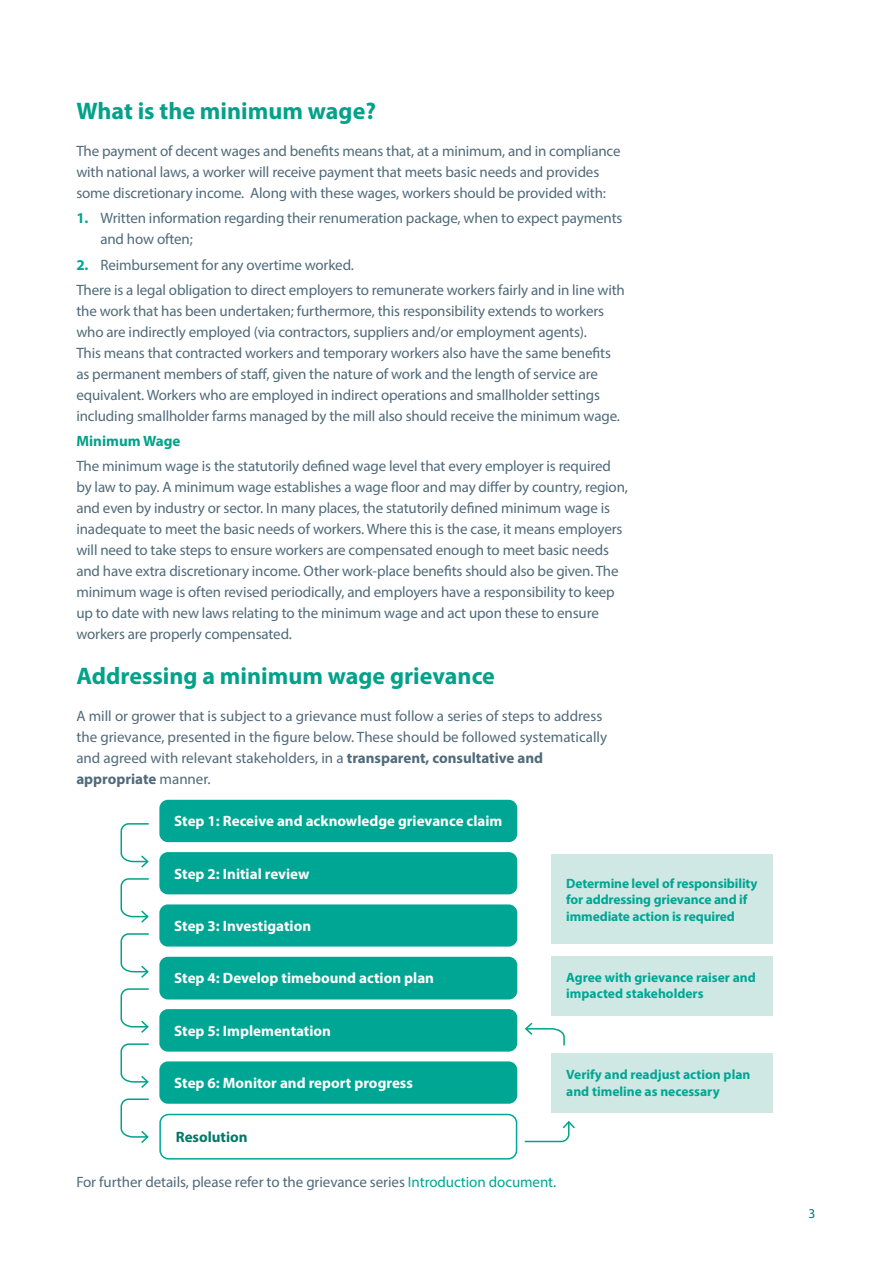
<style>
.page{position:relative;width:893px;height:1263px;background:#fff}
.page>*{position:absolute;margin:0;border:0;box-sizing:border-box;transform-origin:0 0}
.Heading__16pt{font:700 24px "Myriad Pro";color:#00a289}
.Main_Text__10pt{font:15px/21px "Myriad Pro";letter-spacing:-.01em;color:#506a7a}
.Box_Text__White{font:700 15px "Myriad Pro";color:#fff}
.Subtitle__10pt{font:700 15px "Myriad Pro";color:#00a289}
.Box_Text__White-2{font:700 15px "Myriad Pro";color:#007968}
.Diagram_Text{font:700 13.5px/16.5px "Myriad Pro";letter-spacing:-.005em;color:#00a694}
.t1{font:13.5px "Myriad Pro";color:#007968}
.s1{font-weight:700;color:#00a694}
.s2{font-weight:700}
.s3{color:#00a694}
</style>
<div class="page">
<div style="left:159px;top:800px;width:358px;height:42px;background:#00a694;border-radius:9px"></div>
<div style="left:159px;top:852px;width:358px;height:42px;background:#00a694;border-radius:9px"></div>
<div style="left:159px;top:904px;width:358px;height:42px;background:#00a694;border-radius:9px"></div>
<div style="left:159px;top:957px;width:358px;height:42px;background:#00a694;border-radius:9px"></div>
<div style="left:159px;top:1009px;width:358px;height:42px;background:#00a694;border-radius:9px"></div>
<div style="left:159px;top:1061px;width:358px;height:43px;background:#00a694;border-radius:9px"></div>
<div style="left:159px;top:1114px;width:358px;height:45px;border:2px solid #00a694;border-radius:9px"></div>
<div style="left:551px;top:855px;width:221px;height:89px;background:#d0e8e4"></div>
<div style="left:551px;top:957px;width:221px;height:59px;background:#d0e8e4"></div>
<div style="left:551px;top:1053px;width:221px;height:59px;background:#d0e8e4"></div>
<svg style="left:120px;top:823px;width:29px;height:45px"></svg>
<svg style="left:120px;top:878px;width:29px;height:45px"></svg>
<svg style="left:120px;top:933px;width:29px;height:45px"></svg>
<svg style="left:120px;top:988px;width:29px;height:45px"></svg>
<svg style="left:120px;top:1043px;width:29px;height:45px"></svg>
<svg style="left:120px;top:1098px;width:29px;height:45px"></svg>
<svg style="left:524px;top:1120px;width:51px;height:23px"></svg>
<svg style="left:524px;top:1022px;width:41px;height:24px"></svg>
<p class="Heading__16pt" style="left:76px;top:96px;width:301px">What is the minimum wage?</p>
<p class="Main_Text__10pt" style="left:76px;top:140px;width:546px">The payment of decent wages and benefits means that, at a minimum, and in compliance with national laws, a worker will receive payment that meets basic needs and provides some discretionary income. Along with these wages, workers should be provided with:</p>
<p class="Main_Text__10pt" style="left:100px;top:207px;width:524px;text-indent:-24px"><span class="s1">1.</span> Written information regarding their renumeration package, when to expect payments and how often;</p>
<p class="Main_Text__10pt" style="left:76px;top:254px;width:279px"><span class="s1">2.</span> Reimbursement for any overtime worked.</p>
<p class="Main_Text__10pt" style="left:76px;top:279px;width:550px">There is a legal obligation to direct employers to remunerate workers fairly and in line with the work that has been undertaken; furthermore, this responsibility extends to workers who are indirectly employed (via contractors, suppliers and/or employment agents).<br>This means that contracted workers and temporary workers also have the same benefits as permanent members of staff, given the nature of work and the length of service are equivalent. Workers who are employed in indirect operations and smallholder settings including smallholder farms managed by the mill also should receive the minimum wage.</p>
<p class="Subtitle__10pt" style="left:76px;top:431px;width:106px">Minimum Wage</p>
<p class="Main_Text__10pt" style="left:76px;top:455px;width:553px">The minimum wage is the statutorily defined wage level that every employer is required by law to pay. A minimum wage establishes a wage floor and may differ by country, region, and even by industry or sector. In many places, the statutorily defined minimum wage is inadequate to meet the basic needs of workers. Where this is the case, it means employers will need to take steps to ensure workers are compensated enough to meet basic needs and have extra discretionary income. Other work-place benefits should also be given. The minimum wage is often revised periodically, and employers have a responsibility to keep up to date with new laws relating to the minimum wage and act upon these to ensure workers are properly compensated.</p>
<p class="Heading__16pt" style="left:76px;top:660px;width:420px">Addressing a minimum wage grievance</p>
<p class="Main_Text__10pt" style="left:76px;top:705px;width:532px">A mill or grower that is subject to a grievance must follow a series of steps to address the grievance, presented in the figure below. These should be followed systematically and agreed with relevant stakeholders, in a <span class="s2">transparent, consultative and appropriate</span> manner.</p>
<p class="Box_Text__White" style="left:174px;top:811px;width:330px">Step 1: Receive and acknowledge grievance claim</p>
<p class="Box_Text__White" style="left:174px;top:864px;width:137px">Step 2: Initial review</p>
<p class="Box_Text__White" style="left:174px;top:916px;width:138px">Step 3: Investigation</p>
<p class="Box_Text__White" style="left:174px;top:968px;width:261px">Step 4: Develop timebound action plan</p>
<p class="Box_Text__White" style="left:174px;top:1021px;width:158px">Step 5: Implementation</p>
<p class="Box_Text__White" style="left:174px;top:1073px;width:240px">Step 6: Monitor and report progress</p>
<p class="Box_Text__White-2" style="left:176px;top:1127px;width:73px">Resolution</p>
<p class="Diagram_Text" style="left:566px;top:875px;width:193px">Determine level of responsibility for addressing grievance and if immediate action is required</p>
<p class="Diagram_Text" style="left:566px;top:968px;width:191px">Agree with grievance raiser and impacted stakeholders</p>
<p class="Diagram_Text" style="left:566px;top:1066px;width:186px">Verify and readjust action plan and timeline as necessary</p>
<p class="Main_Text__10pt" style="left:76px;top:1171px;width:481px">For further details, please refer to the grievance series <span class="s3">Introduction document</span>.</p>
<p class="t1" style="left:808px;top:1205px;width:8px">3</p>
</div>
